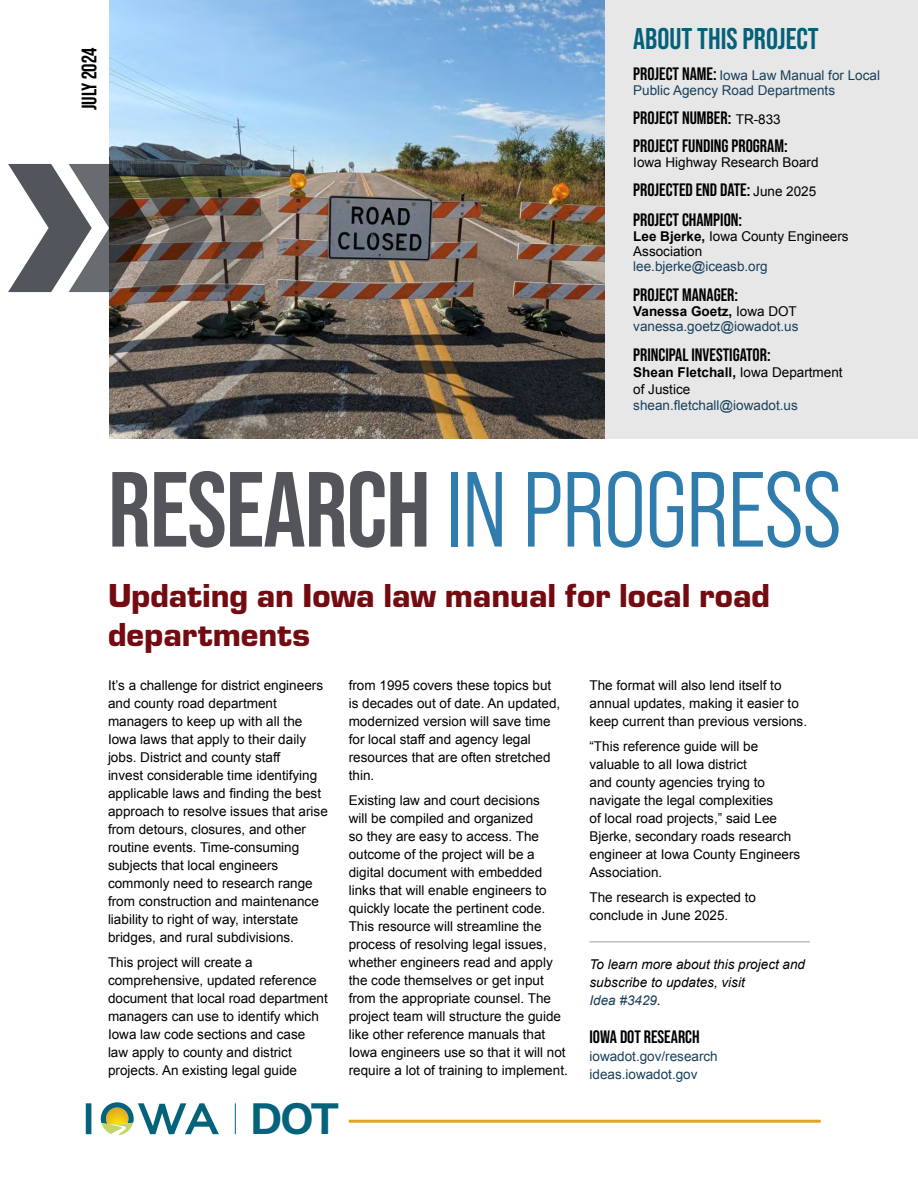
<style>
.page{position:relative;width:918px;height:1188px;background:#fff}
.page>*{position:absolute;margin:0;border:0;box-sizing:border-box;transform-origin:0 0}
.H1_-_Research_Solutions{font:106.5px "Bebas Neue Pro Middle";letter-spacing:-.01em;color:#307cac}
.t1{font:600 46.5px "Work Sans";color:#04637b}
.H2_-_Page_1_headline{font:900 34.5px/39px "Eurostile";color:#730b11}
.H3_-_subhead{font:700 30px "Bebas Neue Pro";color:#03617a}
.about_this_project{font:700 21px "Bebas Neue Pro";color:#000}
.about_this_project-2{font:700 18px "Bebas Neue Pro";color:#000}
.Sidebar_text{font:700 18px "Bebas Neue Pro";color:#000}
.body_copy{font:700 18px "Bebas Neue Pro";color:#000}
.body_copy-2{font:13.5px/18px "Arial";color:#000}
.about_this_project-3{font:13.5px/16.5px "Arial";color:#19405b}
.body_copy-3{font:italic 13.5px/18px "Arial";color:#000}
.about_this_project-4{font:13.5px/15px "Arial";color:#000}
.Project_Name__bold{font:13.5px/15px "Arial";color:#19405b}
.body_copy-4{font:13.5px/18px "Arial";color:#19405b}
.Sidebar_text-2{font:13.5px "Arial";color:#000}
.s1{font-family:"Bebas Neue Pro";font-weight:700;font-size:18px;color:#000}
.s2{font-family:"Arial";font-weight:400;font-size:13.5px}
.s3{font-weight:700}
.s4{color:#19405b}
.s5{font-weight:700;color:#000}
.s6{color:#000}
.s7{font-family:"Bebas Neue Pro";font-weight:700;color:#54555a}
</style>
<div class="page">
<img style="left:110px;top:0;width:496px;height:438px">
<div style="left:606px;top:0;width:312px;height:438px;background:#e7e7e7"></div>
<img style="left:8px;top:164px;width:265px;height:128px">
<svg style="left:86px;top:1103px;width:5px;height:31px"></svg>
<svg style="left:101px;top:1102px;width:118px;height:33px"></svg>
<hr style="left:235px;top:1103px;width:1px;height:31px;background:#04637b">
<hr style="left:349px;top:1120px;width:472px;height:3px;background:#e0a624">
<hr style="left:590px;top:941px;width:220px;height:1px;background:#a9abac">
<p class="about_this_project" style="left:77px;top:110px;width:64px;rotate:-90deg">JULY 2024</p>
<h3 class="H3_-_subhead" style="left:633px;top:21px;width:187px">ABOUT THIS PROJECT</h3>
<p class="Project_Name__bold" style="left:633px;top:68px;width:248px"><span class="s1">PROJECT NAME:</span> Iowa Law Manual for Local<br>Public Agency Road Departments</p>
<p class="Sidebar_text" style="left:633px;top:107px;width:149px">PROJECT NUMBER: <span class="s2">TR-833</span></p>
<p class="Sidebar_text" style="left:633px;top:136px;width:156px">PROJECT FUNDING PROGRAM:</p>
<p class="Sidebar_text-2" style="left:633px;top:154px;width:187px">Iowa Highway Research Board</p>
<p class="about_this_project-2" style="left:633px;top:179px;width:185px">PROJECTED END DATE: <span class="s2">June 2025</span></p>
<p class="about_this_project-2" style="left:633px;top:209px;width:110px">PROJECT CHAMPION:</p>
<p class="about_this_project-4" style="left:633px;top:229px;width:217px"><span class="s3">Lee Bjerke,</span> Iowa County Engineers<br>Association<br><span class="s4">lee.bjerke@iceasb.org</span></p>
<p class="about_this_project-2" style="left:633px;top:284px;width:106px">PROJECT MANAGER:</p>
<p class="about_this_project-3" style="left:633px;top:304px;width:167px;line-height:15px"><span class="s5">Vanessa Goetz,</span> <span class="s6">Iowa DOT </span>vanessa.goetz@iowadot.us</p>
<p class="about_this_project-2" style="left:633px;top:344px;width:139px">PRINCIPAL INVESTIGATOR:</p>
<p class="about_this_project-3" style="left:633px;top:364px;width:211px"><span class="s5">Shean Fletchall,</span> <span class="s6">Iowa Department of Justice </span>shean.fletchall@iowadot.us</p>
<h1 class="H1_-_Research_Solutions" style="left:108px;top:450px;width:735px"><span class="s7">RESEARCH</span> IN PROGRESS</h1>
<h2 class="H2_-_Page_1_headline" style="left:108px;top:573px;width:664px">Updating an Iowa law manual for local road departments</h2>
<p class="body_copy-2" style="left:108px;top:677px;width:221px">It’s a challenge for district engineers and county road department managers to keep up with all the Iowa laws that apply to their daily jobs. District and county staff<br>invest considerable time identifying applicable laws and finding the best approach to resolve issues that arise from detours, closures, and other routine events. Time-consuming subjects that local engineers commonly need to research range from construction and maintenance liability to right of way, interstate bridges, and rural subdivisions.</p>
<p class="body_copy-2" style="left:108px;top:953px;width:221px">This project will create a comprehensive, updated reference document that local road department managers can use to identify which<br>Iowa law code sections and case law apply to county and district projects. An existing legal guide</p>
<p class="body_copy-2" style="left:349px;top:677px;width:213px">from 1995 covers these topics but is decades out of date. An updated, modernized version will save time for local staff and agency legal resources that are often stretched thin.</p>
<p class="body_copy-2" style="left:349px;top:791px;width:221px">Existing law and court decisions<br>will be compiled and organized<br>so they are easy to access. The outcome of the project will be a digital document with embedded links that will enable engineers to quickly locate the pertinent code.<br>This resource will streamline the process of resolving legal issues, whether engineers read and apply the code themselves or get input from the appropriate counsel. The project team will structure the guide like other reference manuals that Iowa engineers use so that it will not require a lot of training to implement.</p>
<p class="body_copy-2" style="left:590px;top:677px;width:219px">The format will also lend itself to annual updates, making it easier to keep current than previous versions.</p>
<p class="body_copy-2" style="left:590px;top:737px;width:212px">“This reference guide will be valuable to all Iowa district<br>and county agencies trying to navigate the legal complexities<br>of local road projects,” said Lee<br>Bjerke, secondary roads research engineer at Iowa County Engineers<br>Association.</p>
<p class="body_copy-2" style="left:590px;top:888px;width:168px">The research is expected to conclude in June 2025.</p>
<p class="body_copy-3" style="left:590px;top:956px;width:217px">To learn more about this project and subscribe to updates, visit<br><span class="s4">Idea #3429</span>.</p>
<p class="body_copy" style="left:590px;top:1027px;width:112px">IOWA DOT RESEARCH</p>
<p class="body_copy-4" style="left:590px;top:1048px;width:130px">iowadot.gov/research ideas.iowadot.gov</p>
<p class="t1" style="left:249px;top:1091px;width:92px">DOT</p>
</div>
